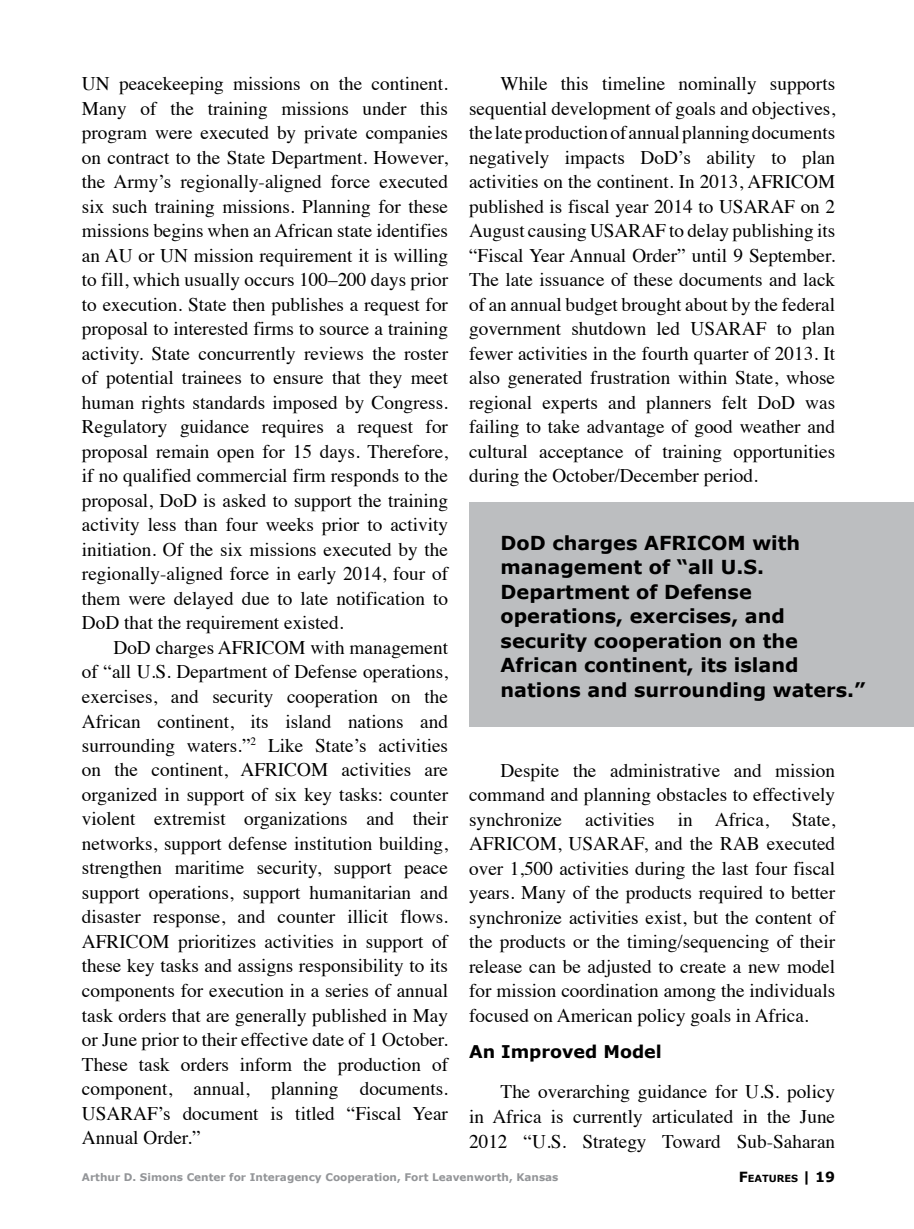
<style>
.page{position:relative;width:914px;height:1229px;background:#fff}
.page>*{position:absolute;margin:0;border:0;box-sizing:border-box;transform-origin:0 0}
.t1{font:19.25px/24.5px "Times";color:#000;text-align:justify}
.t2{font:700 19.25px/24.5px "Verdana";color:#000}
.t3{font:700 17.5px "Verdana";color:#000}
.t4{font:700 10.5px "Verdana";color:#939598}
.t5{font:700 9.8px "Verdana";color:#000}
.s1{font-size:14px}
</style>
<div class="page">
<div style="left:469px;top:502px;width:445px;height:225px;background:#bcbec0"></div>
<p class="t1" style="left:82px;top:70px;width:367px">UN peacekeeping missions on the continent.<br>Many of the training missions under this program were executed by private companies on contract to the State Department. However, the Army’s regionally-aligned force executed six such training missions. Planning for these missions begins when an African state identifies an AU or UN mission requirement it is willing to fill, which usually occurs 100–200 days prior to execution. State then publishes a request for proposal to interested firms to source a training activity. State concurrently reviews the roster of potential trainees to ensure that they meet human rights standards imposed by Congress.<br>Regulatory guidance requires a request for proposal remain open for 15 days. Therefore, if no qualified commercial firm responds to the proposal, DoD is asked to support the training activity less than four weeks prior to activity initiation. Of the six missions executed by the regionally-aligned force in early 2014, four of them were delayed due to late notification to DoD that the requirement existed.</p>
<p class="t1" style="left:82px;top:633px;width:367px;text-indent:31px">DoD charges AFRICOM with management of “all U.S. Department of Defense operations, exercises, and security cooperation on the African continent, its island nations and surrounding waters.”<sup>2</sup> Like State’s activities on the continent, AFRICOM activities are organized in support of six key tasks: counter violent extremist organizations and their networks, support defense institution building, strengthen maritime security, support peace support operations, support humanitarian and disaster response, and counter illicit flows.<br>AFRICOM prioritizes activities in support of these key tasks and assigns responsibility to its components for execution in a series of annual task orders that are generally published in May or June prior to their effective date of 1 October.<br>These task orders inform the production of component, annual, planning documents.<br>USARAF’s document is titled “Fiscal Year Annual Order.”</p>
<p class="t1" style="left:469px;top:70px;width:367px;text-indent:31px">While this timeline nominally supports sequential development of goals and objectives, the late production of annual planning documents negatively impacts DoD’s ability to plan activities on the continent. In 2013, AFRICOM published is fiscal year 2014 to USARAF on 2<br>August causing USARAF to delay publishing its “Fiscal Year Annual Order” until 9 September.<br>The late issuance of these documents and lack of an annual budget brought about by the federal government shutdown led USARAF to plan fewer activities in the fourth quarter of 2013. It also generated frustration within State, whose regional experts and planners felt DoD was failing to take advantage of good weather and cultural acceptance of training opportunities during the October/December period.</p>
<p class="t2" style="left:500px;top:530px;width:366px">DoD charges AFRICOM with management of “all U.S.<br>Department of Defense operations, exercises, and security cooperation on the<br>African continent, its island nations and surrounding waters.”</p>
<p class="t1" style="left:469px;top:756px;width:367px;text-indent:31px">Despite the administrative and mission command and planning obstacles to effectively synchronize activities in Africa, State, AFRICOM, USARAF, and the RAB executed over 1,500 activities during the last four fiscal years. Many of the products required to better synchronize activities exist, but the content of the products or the timing/sequencing of their release can be adjusted to create a new model for mission coordination among the individuals focused on American policy goals in Africa.</p>
<p class="t3" style="left:469px;top:1040px;width:194px">An Improved Model</p>
<p class="t1" style="left:469px;top:1078px;width:367px;text-indent:31px">The overarching guidance for U.S. policy in Africa is currently articulated in the June 2012 “U.S. Strategy Toward Sub-Saharan</p>
<p class="t4" style="left:82px;top:1170px;width:478px">Arthur D. Simons Center for Interagency Cooperation, Fort Leavenworth, Kansas</p>
<p class="t5" style="left:738px;top:1171px;width:98px"><span class="s1">F</span>EATURES <span class="s1">|</span> <span class="s1">19</span></p>
</div>
